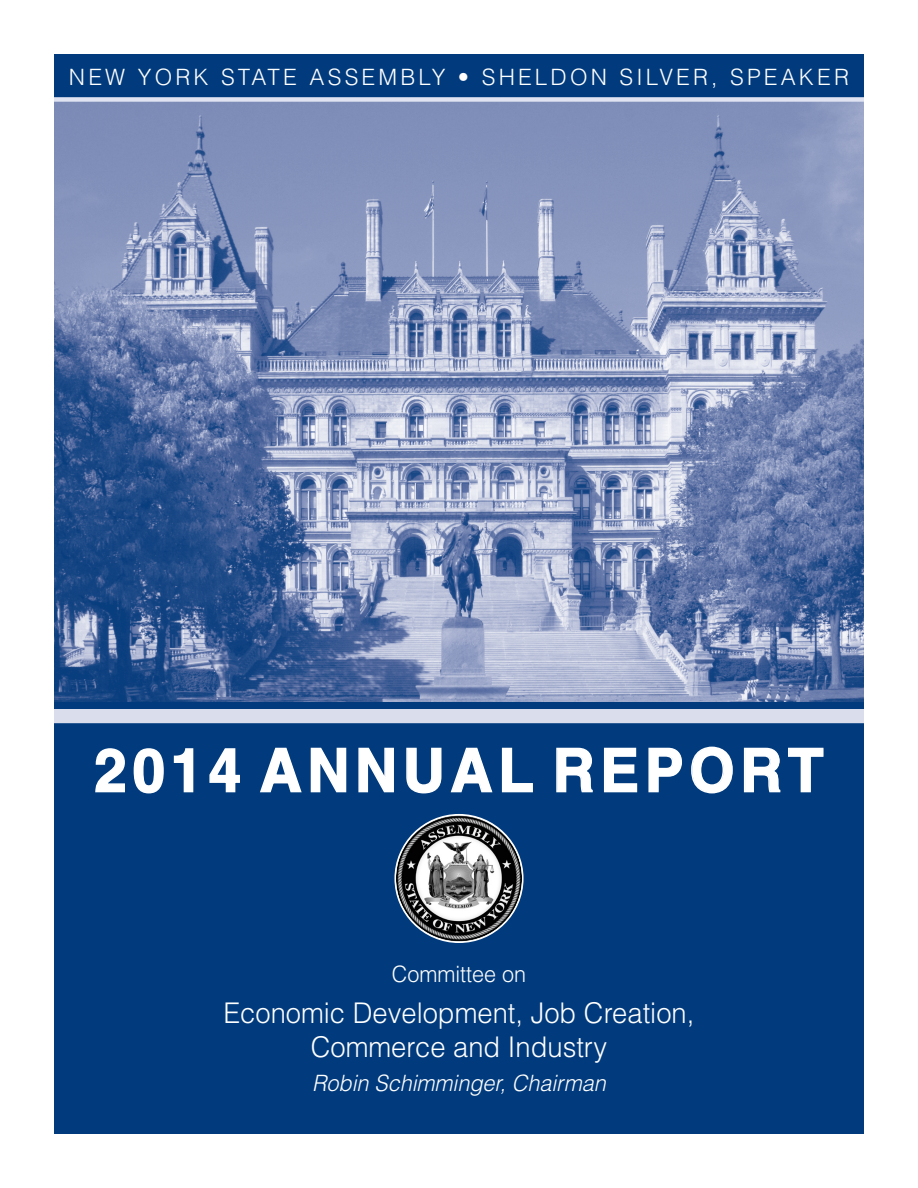
<style>
.page{position:relative;width:918px;height:1188px;background:#fff}
.page>*{position:absolute;margin:0;border:0;box-sizing:border-box;transform-origin:0 0}
.t1{font:700 60px "Helvetica";color:#fff}
.t2{font:300 28.5px/34.2px "Helvetica";color:#fff;text-align:center;scale:.96 1}
.t3{font:300 22.5px "Helvetica";letter-spacing:.14em;color:#fff}
.t4{font:italic 300 22.5px "Helvetica";color:#fff;scale:.96 1}
.t5{font:300 22.5px "Helvetica";color:#fff;scale:.96 1}
</style>
<div class="page">
<img style="left:54px;top:102px;width:810px;height:600px">
<div style="left:54px;top:723px;width:810px;height:411px;background:#013b7d"></div>
<div style="left:54px;top:708px;width:810px;height:15px;background:#dadeec"></div>
<div style="left:54px;top:54px;width:810px;height:43px;background:#013b7d"></div>
<svg style="left:95px;top:748px;width:30px;height:45px"></svg>
<svg style="left:133px;top:748px;width:31px;height:46px"></svg>
<svg style="left:173px;top:748px;width:21px;height:45px"></svg>
<svg style="left:209px;top:748px;width:31px;height:45px"></svg>
<svg style="left:260px;top:747px;width:42px;height:46px"></svg>
<svg style="left:310px;top:747px;width:37px;height:46px"></svg>
<svg style="left:358px;top:747px;width:36px;height:46px"></svg>
<svg style="left:406px;top:747px;width:36px;height:47px"></svg>
<svg style="left:450px;top:747px;width:43px;height:46px"></svg>
<svg style="left:501px;top:747px;width:32px;height:46px"></svg>
<svg style="left:556px;top:747px;width:37px;height:46px"></svg>
<svg style="left:604px;top:747px;width:34px;height:46px"></svg>
<svg style="left:648px;top:747px;width:34px;height:46px"></svg>
<svg style="left:691px;top:746px;width:42px;height:48px"></svg>
<svg style="left:743px;top:747px;width:38px;height:46px"></svg>
<svg style="left:788px;top:747px;width:36px;height:46px"></svg>
<img style="left:396px;top:815px;width:126px;height:127px;border-radius:63px">
<div style="left:54px;top:702px;width:810px;height:6px;background:#013b7d"></div>
<div style="left:54px;top:97px;width:810px;height:5px;background:#e0e4f2"></div>
<p class="t3" style="left:69px;top:63px;width:782px">NEW YORK STATE ASSEMBLY • SHELDON SILVER, SPEAKER</p>
<h1 class="t1" style="left:94px;top:734px;width:731px">2 0 1 4 A N N U A L R E P O R T</h1>
<p class="t5" style="left:392px;top:960px;width:142px">Committee on</p>
<p class="t2" style="left:224px;top:995px;width:492px">Economic Development, Job Creation,<br>Commerce and Industry</p>
<p class="t4" style="left:312px;top:1069px;width:307px">Robin Schimminger, Chairman</p>
</div>
